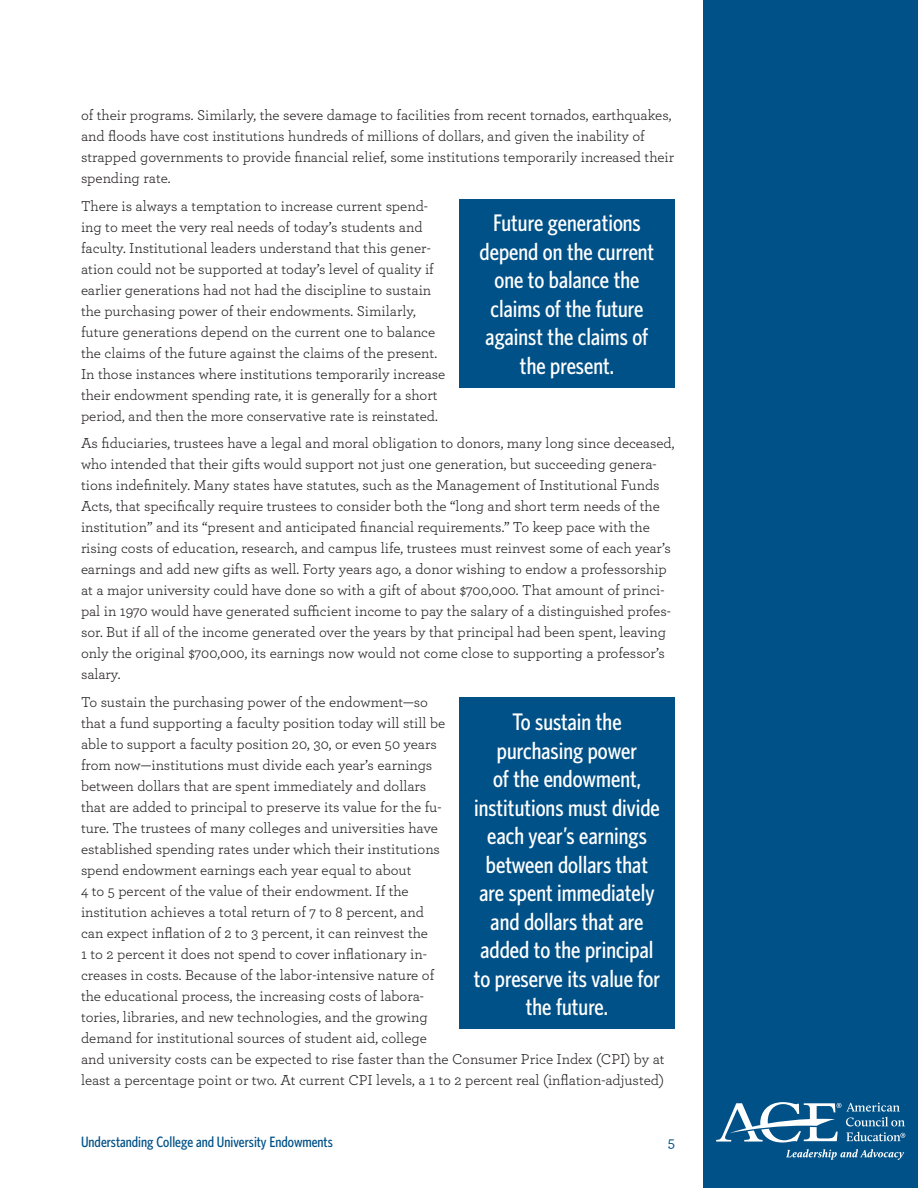
<style>
.page{position:relative;width:918px;height:1188px;background:#fff}
.page>*{position:absolute;margin:0;border:0;box-sizing:border-box;transform-origin:0 0}
.Box_text{font:500 24px/28.5px "Whitney Condensed";color:#fff;text-align:center}
.Body{font:15px/21px "Archer";color:#231f20}
.t1{font:500 15px "Whitney Condensed";color:#005187}
.t2{font:500 15px "Archer";color:#005187}
</style>
<div class="page">
<div style="left:704px;top:0;width:214px;height:1188px;background:#005187"></div>
<svg style="left:786px;top:1149px;width:118px;height:11px"></svg>
<svg style="left:716px;top:1102px;width:189px;height:41px"></svg>
<div style="left:459px;top:199px;width:216px;height:188px;background:#005187"></div>
<div style="left:459px;top:698px;width:216px;height:331px;background:#005187"></div>
<p class="Body" style="left:81px;top:104px;width:595px">of their programs. Similarly, the severe damage to facilities from recent tornados, earthquakes, and floods have cost institutions hundreds of millions of dollars, and given the inability of strapped governments to provide financial relief, some institutions temporarily increased their spending rate.</p>
<p class="Body" style="left:81px;top:195px;width:366px">There is always a temptation to increase current spend&shy;ing to meet the very real needs of today’s students and faculty. Institutional leaders understand that this gener&shy;ation could not be supported at today’s level of quality if earlier generations had not had the discipline to sustain the purchasing power of their endowments. Similarly, future generations depend on the current one to balance the claims of the future against the claims of the present.<br>In those instances where institutions temporarily increase their endowment spending rate, it is generally for a short period, and then the more conservative rate is reinstated.</p>
<p class="Body" style="left:81px;top:432px;width:595px">As fiduciaries, trustees have a legal and moral obligation to donors, many long since deceased, who intended that their gifts would support not just one generation, but succeeding genera&shy;tions indefinitely. Many states have statutes, such as the Management of Institutional Funds Acts, that specifically require trustees to consider both the “long and short term needs of the institution” and its “present and anticipated financial requirements.” To keep pace with the rising costs of education, research, and campus life, trustees must reinvest some of each year’s earnings and add new gifts as well. Forty years ago, a donor wishing to endow a professorship at a major university could have done so with a gift of about $700,000. That amount of princi&shy;pal in 1970 would have generated sufficient income to pay the salary of a distinguished profes&shy;sor. But if all of the income generated over the years by that principal had been spent, leaving only the original $700,000, its earnings now would not come close to supporting a professor’s salary.</p>
<p class="Body" style="left:81px;top:691px;width:585px">To sustain the purchasing power of the endowment—so<br>that a fund supporting a faculty position today will still be<br>able to support a faculty position 20, 30, or even 50 years<br>from now—institutions must divide each year’s earnings<br>between dollars that are spent immediately and dollars<br>that are added to principal to preserve its value for the fu-<br>ture. The trustees of many colleges and universities have<br>established spending rates under which their institutions<br>spend endowment earnings each year equal to about<br>4 to 5 percent of the value of their endowment. If the<br>institution achieves a total return of 7 to 8 percent, and<br>can expect inflation of 2 to 3 percent, it can reinvest the<br>1 to 2 percent it does not spend to cover inflationary in-<br>creases in costs. Because of the labor-intensive nature of<br>the educational process, the increasing costs of labora-<br>tories, libraries, and new technologies, and the growing<br>demand for institutional sources of student aid, college<br>and university costs can be expected to rise faster than the Consumer Price Index (CPI) by at least a percentage point or two. At current CPI levels, a 1 to 2 percent real (inflation-adjusted)</p>
<p class="Box_text" style="left:480px;top:208px;width:176px">Future generations depend on the current one to balance the claims of the future against the claims of the present.</p>
<p class="Box_text" style="left:474px;top:707px;width:188px">To sustain the purchasing power<br>of the endowment, institutions must divide each year’s earnings between dollars that are spent immediately and dollars that are added to the principal to preserve its value for the future.</p>
<p class="t1" style="left:81px;top:1132px;width:253px">Understanding College and University Endowments</p>
<p class="t2" style="left:668px;top:1131px;width:9px">5</p>
</div>
